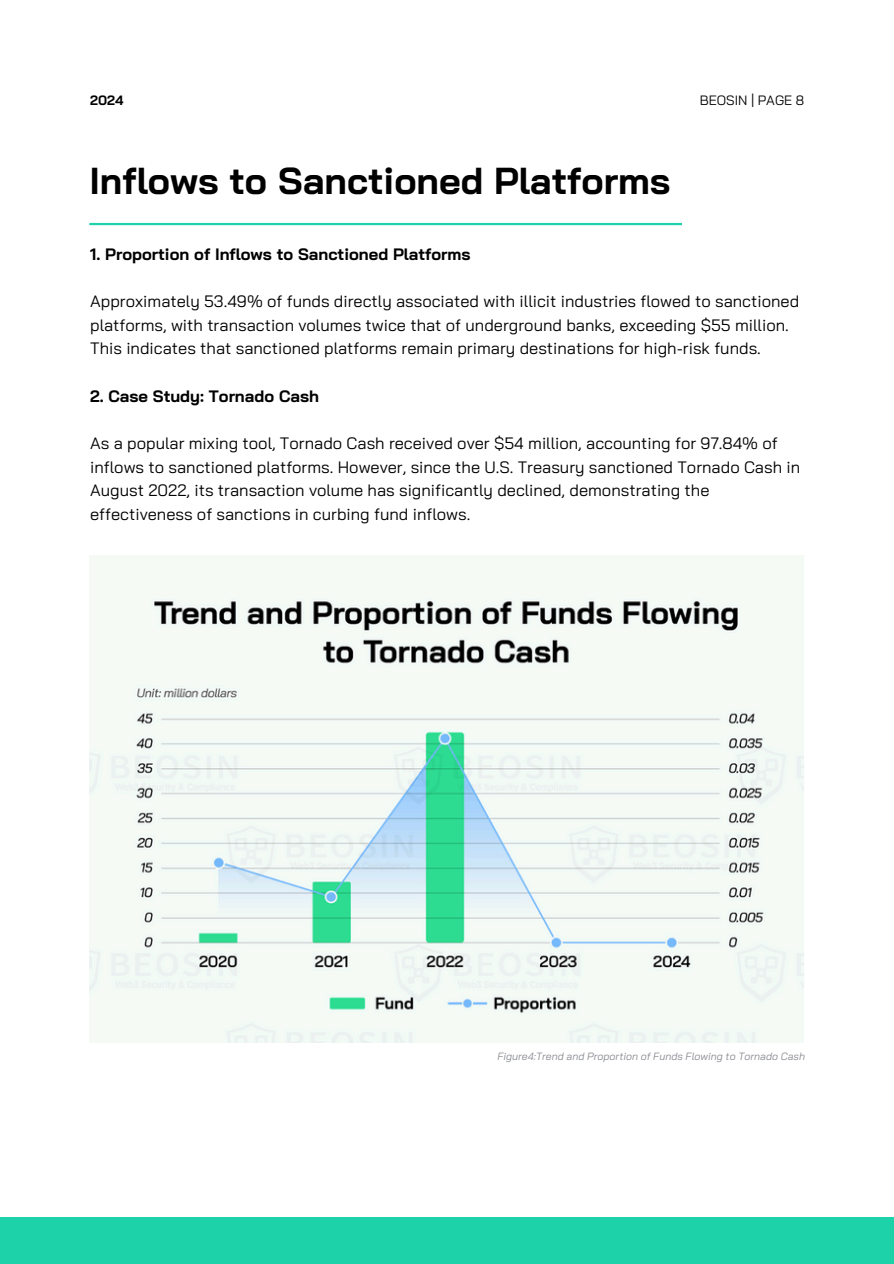
<style>
.page{position:relative;width:894px;height:1264px;background:#fff}
.page>*{position:absolute;margin:0;border:0;box-sizing:border-box;transform-origin:0 0}
.t1{font:700 37.5px "Bai Jamjuree";color:#000001}
.t2{font:16.5px/23.7px "Bai Jamjuree";color:#000001}
.t3{font:700 16.5px "Bai Jamjuree";color:#000001}
.t4{font:13.5px "Bai Jamjuree";color:#000001}
.t5{font:700 13.5px "Bai Jamjuree";color:#000001}
.t6{font:italic 10.5px "Bai Jamjuree";color:#888b91}
</style>
<div class="page">
<div style="left:0;top:1217px;width:893px;height:46px;background:#1dd1a8"></div>
<hr style="left:89px;top:223px;width:592px;height:2px;background:#1dd1a8">
<img style="left:89px;top:556px;width:715px;height:486px">
<h5 class="t5" style="left:90px;top:92px;width:35px">2024</h5>
<h4 class="t4" style="left:699px;top:92px;width:106px">BEOSIN | PAGE 8</h4>
<h1 class="t1" style="left:89px;top:156px;width:582px">Inflows to Sanctioned Platforms</h1>
<p class="t3" style="left:90px;top:243px;width:382px">1. Proportion of Inflows to Sanctioned Platforms</p>
<h2 class="t2" style="left:90px;top:289px;width:710px">Approximately 53.49% of funds directly associated with illicit industries flowed to sanctioned platforms, with transaction volumes twice that of underground banks, exceeding $55 million.<br>This indicates that sanctioned platforms remain primary destinations for high-risk funds.</h2>
<h3 class="t3" style="left:90px;top:385px;width:230px">2. Case Study: Tornado Cash</h3>
<h2 class="t2" style="left:90px;top:431px;width:711px">As a popular mixing tool, Tornado Cash received over $54 million, accounting for 97.84% of inflows to sanctioned platforms. However, since the U.S. Treasury sanctioned Tornado Cash in August 2022, its transaction volume has significantly declined, demonstrating the effectiveness of sanctions in curbing fund inflows.</h2>
<h3 class="t6" style="left:497px;top:1049px;width:309px">Figure4:Trend and Proportion of Funds Flowing to Tornado Cash</h3>
</div>
